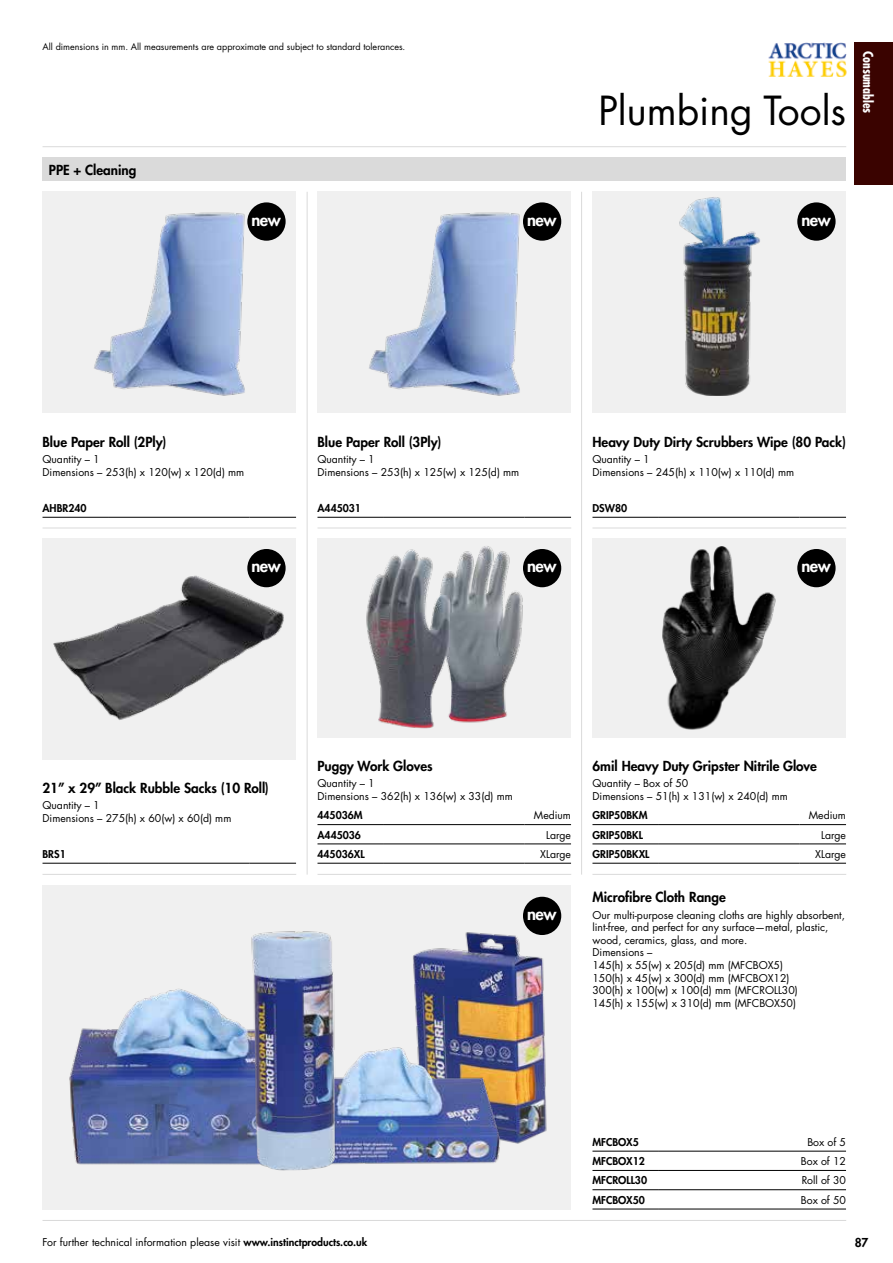
<style>
.page{position:relative;width:893px;height:1263px;background:#fff}
.page>*{position:absolute;margin:0;border:0;box-sizing:border-box;transform-origin:0 0}
.t1{font:39px "Futura LT Pro";color:#000}
.t2{font:800 16.65px "Futura LT Pro";letter-spacing:-.03em;color:#fff}
.t3{font:800 13.5px "Futura LT Pro";color:#000}
.t4{font:700 condensed 13.5px "Futura LT Pro";color:#fff}
.t5{font:800 12px "Futura LT Pro";color:#000}
.t6{font:10.5px/12.6px "Futura LT Pro";color:#000}
.t7{font:800 10.5px "Futura LT Pro";color:#000}
.t8{font:9px "Futura LT Pro";color:#000}
.s1{font-weight:800}
</style>
<div class="page">
<div style="left:855px;top:43px;width:38px;height:142px;background:#3a0300"></div>
<div style="left:43px;top:885px;width:528px;height:324px;background:#f0f0f0"></div>
<hr style="left:43px;top:146px;width:803px;height:1px;background:#dadada">
<img style="left:768px;top:43px;width:78px;height:34px">
<div style="left:43px;top:157px;width:803px;height:24px;background:#dadada"></div>
<hr style="left:307px;top:192px;width:1px;height:683px;background:#dadada">
<hr style="left:581px;top:192px;width:1px;height:683px;background:#dadada">
<hr style="left:43px;top:1220px;width:803px;height:1px;background:#dadada">
<hr style="left:43px;top:517px;width:66px;height:1px;background:#000">
<hr style="left:109px;top:517px;width:140px;height:1px;background:#000">
<hr style="left:249px;top:517px;width:47px;height:1px;background:#000">
<hr style="left:43px;top:863px;width:66px;height:1px;background:#000">
<hr style="left:109px;top:863px;width:140px;height:1px;background:#000">
<hr style="left:249px;top:863px;width:47px;height:1px;background:#000">
<hr style="left:317px;top:824px;width:67px;height:1px;background:#000">
<hr style="left:384px;top:824px;width:140px;height:1px;background:#000">
<hr style="left:524px;top:824px;width:47px;height:1px;background:#000">
<hr style="left:317px;top:844px;width:67px;height:1px;background:#000">
<hr style="left:384px;top:844px;width:140px;height:1px;background:#000">
<hr style="left:524px;top:844px;width:47px;height:1px;background:#000">
<hr style="left:317px;top:863px;width:67px;height:1px;background:#000">
<hr style="left:384px;top:863px;width:140px;height:1px;background:#000">
<hr style="left:524px;top:863px;width:47px;height:1px;background:#000">
<hr style="left:592px;top:824px;width:67px;height:1px;background:#000">
<hr style="left:659px;top:824px;width:140px;height:1px;background:#000">
<hr style="left:799px;top:824px;width:47px;height:1px;background:#000">
<hr style="left:592px;top:844px;width:67px;height:1px;background:#000">
<hr style="left:659px;top:844px;width:140px;height:1px;background:#000">
<hr style="left:799px;top:844px;width:47px;height:1px;background:#000">
<hr style="left:592px;top:863px;width:67px;height:1px;background:#000">
<hr style="left:659px;top:863px;width:140px;height:1px;background:#000">
<hr style="left:799px;top:863px;width:47px;height:1px;background:#000">
<hr style="left:592px;top:1151px;width:67px;height:1px;background:#000">
<hr style="left:659px;top:1151px;width:119px;height:1px;background:#000">
<hr style="left:778px;top:1151px;width:68px;height:1px;background:#000">
<hr style="left:592px;top:1170px;width:67px;height:1px;background:#000">
<hr style="left:659px;top:1170px;width:119px;height:1px;background:#000">
<hr style="left:778px;top:1170px;width:68px;height:1px;background:#000">
<hr style="left:592px;top:1189px;width:67px;height:1px;background:#000">
<hr style="left:659px;top:1189px;width:119px;height:1px;background:#000">
<hr style="left:778px;top:1189px;width:68px;height:1px;background:#000">
<hr style="left:592px;top:1209px;width:67px;height:1px;background:#000">
<hr style="left:659px;top:1209px;width:119px;height:1px;background:#000">
<hr style="left:778px;top:1209px;width:68px;height:1px;background:#000">
<hr style="left:317px;top:517px;width:67px;height:1px;background:#000">
<hr style="left:384px;top:517px;width:140px;height:1px;background:#000">
<hr style="left:524px;top:517px;width:47px;height:1px;background:#000">
<hr style="left:592px;top:517px;width:67px;height:1px;background:#000">
<hr style="left:659px;top:517px;width:140px;height:1px;background:#000">
<hr style="left:799px;top:517px;width:47px;height:1px;background:#000">
<div style="left:43px;top:192px;width:253px;height:221px;background:#f0f0f0"></div>
<div style="left:317px;top:192px;width:254px;height:221px;background:#f0f0f0"></div>
<div style="left:592px;top:192px;width:254px;height:221px;background:#f0f0f0"></div>
<hr style="left:43px;top:528px;width:253px;height:1px;background:#dadada">
<hr style="left:317px;top:528px;width:254px;height:1px;background:#dadada">
<hr style="left:592px;top:528px;width:254px;height:1px;background:#dadada">
<img style="left:94px;top:212px;width:151px;height:184px">
<img style="left:369px;top:212px;width:151px;height:184px">
<img style="left:679px;top:197px;width:81px;height:199px">
<hr style="left:43px;top:874px;width:253px;height:1px;background:#dadada">
<hr style="left:317px;top:874px;width:254px;height:1px;background:#dadada">
<hr style="left:592px;top:874px;width:254px;height:1px;background:#dadada">
<div style="left:43px;top:538px;width:253px;height:221px;background:#f0f0f0"></div>
<div style="left:317px;top:538px;width:254px;height:199px;background:#f0f0f0"></div>
<div style="left:592px;top:538px;width:254px;height:199px;background:#f0f0f0"></div>
<img style="left:54px;top:575px;width:231px;height:145px">
<img style="left:366px;top:546px;width:158px;height:182px">
<img style="left:662px;top:546px;width:114px;height:184px">
<img style="left:413px;top:927px;width:135px;height:217px">
<img style="left:69px;top:988px;width:173px;height:177px">
<img style="left:344px;top:1042px;width:162px;height:122px">
<img style="left:242px;top:931px;width:102px;height:239px">
<div style="left:247px;top:202px;width:39px;height:39px;background:#000;border-radius:50%"></div>
<div style="left:247px;top:549px;width:39px;height:38px;background:#000;border-radius:50%"></div>
<div style="left:523px;top:202px;width:38px;height:39px;background:#000;border-radius:50%"></div>
<div style="left:523px;top:549px;width:38px;height:38px;background:#000;border-radius:50%"></div>
<div style="left:523px;top:897px;width:38px;height:38px;background:#000;border-radius:50%"></div>
<div style="left:797px;top:202px;width:39px;height:39px;background:#000;border-radius:50%"></div>
<div style="left:797px;top:549px;width:39px;height:38px;background:#000;border-radius:50%"></div>
<p class="t8" style="left:43px;top:40px;width:364px">All dimensions in mm. All measurements are approximate and subject to standard tolerances.</p>
<p class="t3" style="left:49px;top:160px;width:89px">PPE + Cleaning</p>
<h2 class="t2" style="left:251px;top:207px;width:31px">new</h2>
<h2 class="t2" style="left:527px;top:207px;width:31px">new</h2>
<h1 class="t1" style="left:598px;top:84px;width:249px">Plumbing Tools</h1>
<p class="t4" style="left:877px;top:51px;width:64px;rotate:90deg">Consumables</p>
<h2 class="t2" style="left:801px;top:207px;width:31px">new</h2>
<p class="t3" style="left:43px;top:431px;width:125px">Blue Paper Roll (2Ply)</p>
<p class="t6" style="left:43px;top:453px;width:203px">Quantity – 1<br>Dimensions – 253(h) x 120(w) x 120(d) mm</p>
<p class="t7" style="left:43px;top:500px;width:46px">AHBR240</p>
<h2 class="t2" style="left:251px;top:553px;width:31px">new</h2>
<p class="t3" style="left:317px;top:431px;width:125px">Blue Paper Roll (3Ply)</p>
<p class="t6" style="left:317px;top:453px;width:203px">Quantity – 1<br>Dimensions – 253(h) x 125(w) x 125(d) mm</p>
<p class="t7" style="left:317px;top:500px;width:45px">A445031</p>
<h2 class="t2" style="left:527px;top:553px;width:31px">new</h2>
<p class="t3" style="left:592px;top:431px;width:255px">Heavy Duty Dirty Scrubbers Wipe (80 Pack)</p>
<p class="t6" style="left:592px;top:453px;width:203px">Quantity – 1<br>Dimensions – 245(h) x 110(w) x 110(d) mm</p>
<p class="t7" style="left:592px;top:500px;width:36px">DSW80</p>
<h2 class="t2" style="left:801px;top:553px;width:31px">new</h2>
<p class="t3" style="left:43px;top:777px;width:228px">21” x 29” Black Rubble Sacks (10 Roll)</p>
<p class="t6" style="left:43px;top:799px;width:190px">Quantity – 1<br>Dimensions – 275(h) x 60(w) x 60(d) mm</p>
<p class="t7" style="left:43px;top:846px;width:25px">BRS1</p>
<p class="t3" style="left:317px;top:755px;width:117px">Puggy Work Gloves</p>
<p class="t6" style="left:317px;top:777px;width:197px">Quantity – 1<br>Dimensions – 362(h) x 136(w) x 33(d) mm</p>
<p class="t7" style="left:317px;top:807px;width:47px">445036M</p>
<p class="t6" style="left:534px;top:809px;width:39px">Medium</p>
<p class="t7" style="left:317px;top:827px;width:45px">A445036</p>
<p class="t6" style="left:546px;top:828px;width:26px">Large</p>
<p class="t7" style="left:317px;top:846px;width:49px">445036XL</p>
<p class="t6" style="left:540px;top:847px;width:32px">XLarge</p>
<h2 class="t2" style="left:527px;top:901px;width:31px">new</h2>
<p class="t3" style="left:592px;top:755px;width:226px">6mil Heavy Duty Gripster Nitrile Glove</p>
<p class="t6" style="left:592px;top:777px;width:197px">Quantity – Box of 50<br>Dimensions – 51(h) x 131(w) x 240(d) mm</p>
<p class="t7" style="left:592px;top:807px;width:57px">GRIP50BKM</p>
<p class="t6" style="left:809px;top:809px;width:39px">Medium</p>
<p class="t7" style="left:592px;top:827px;width:52px">GRIP50BKL</p>
<p class="t6" style="left:821px;top:828px;width:26px">Large</p>
<p class="t7" style="left:592px;top:846px;width:59px">GRIP50BKXL</p>
<p class="t6" style="left:815px;top:847px;width:32px">XLarge</p>
<p class="t3" style="left:592px;top:886px;width:135px">Microfibre Cloth Range</p>
<p class="t6" style="left:592px;top:908px;width:254px">Our multi-purpose cleaning cloths are highly absorbent, lint-free, and perfect for any surface—metal, plastic, wood, ceramics, glass, and more.<br>Dimensions –<br>145(h) x 55(w) x 205(d) mm (MFCBOX5)<br>150(h) x 45(w) x 300(d) mm (MFCBOX12)<br>300(h) x 100(w) x 100(d) mm (MFCROLL30)<br>145(h) x 155(w) x 310(d) mm (MFCBOX50)</p>
<p class="t6" style="left:43px;top:1236px;width:326px">For further technical information please visit <span class="s1">www.instinctproducts.co.uk</span></p>
<p class="t7" style="left:592px;top:1134px;width:48px">MFCBOX5</p>
<p class="t6" style="left:807px;top:1135px;width:40px">Box of 5</p>
<p class="t7" style="left:592px;top:1153px;width:54px">MFCBOX12</p>
<p class="t6" style="left:801px;top:1155px;width:47px">Box of 12</p>
<p class="t7" style="left:592px;top:1172px;width:56px">MFCROLL30</p>
<p class="t6" style="left:802px;top:1174px;width:46px">Roll of 30</p>
<p class="t7" style="left:592px;top:1192px;width:54px">MFCBOX50</p>
<p class="t6" style="left:801px;top:1193px;width:47px">Box of 50</p>
<p class="t5" style="left:855px;top:1233px;width:15px">87</p>
</div>
